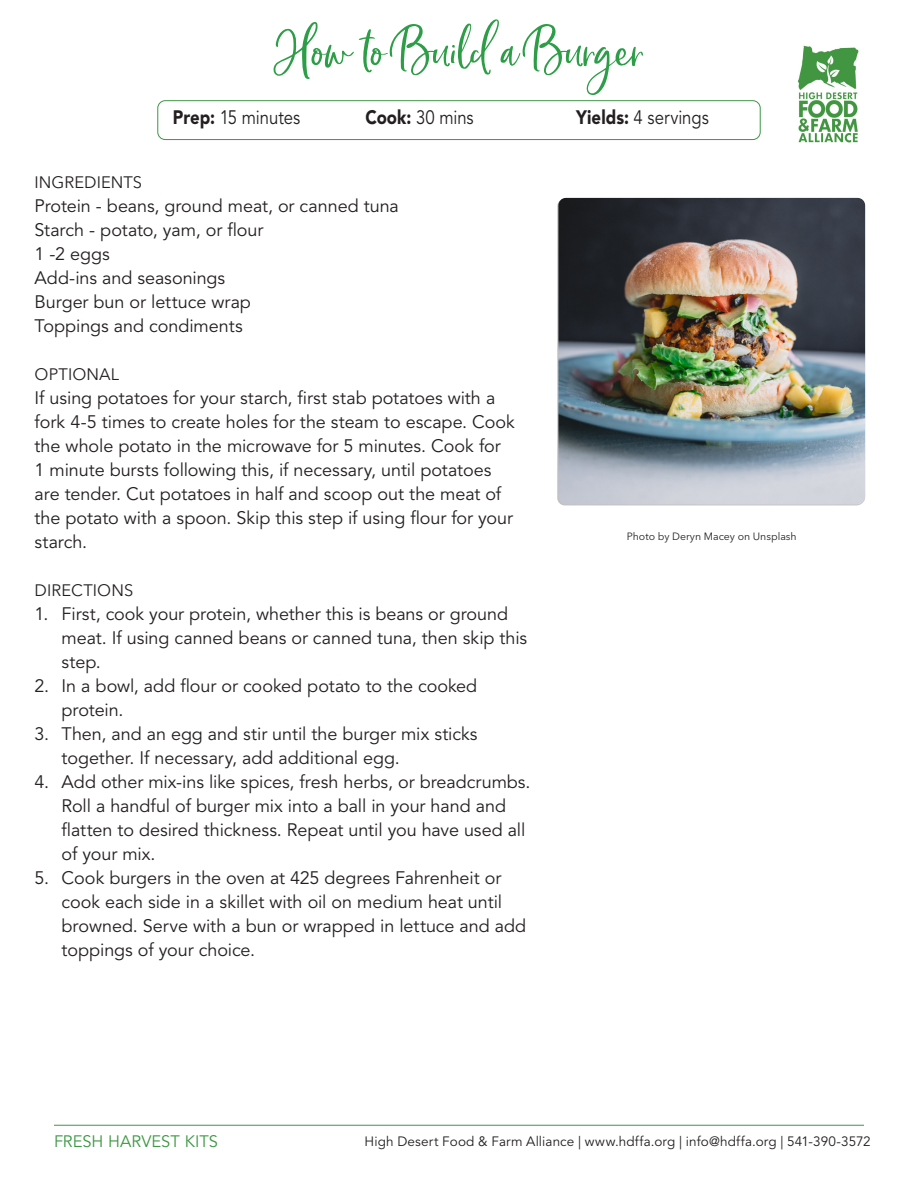
<style>
.page{position:relative;width:918px;height:1188px;background:#fff}
.page>*{position:absolute;margin:0;border:0;box-sizing:border-box;transform-origin:0 0}
.t1{font:73.5px "Chinup Buttercup";color:#2d9e47}
.Body{font:19.35px "Avenir LT Std";letter-spacing:-.005em;color:#231f20;scale:.86 1}
.Body-2{font:18px/24px "Avenir LT Std";letter-spacing:-.005em;color:#231f20}
.Body-3{font:16.5px "Avenir Next LT Pro";letter-spacing:.005em;color:#231f20}
.t2{font:16.5px "Avenir LT Std";letter-spacing:.005em;color:#3d9744}
.t3{font:13.5px "Avenir LT Std";letter-spacing:.01em;color:#231f20}
.t4{font:10.5px "Avenir Next LT Pro";color:#231f20}
.s1{font-weight:900}
</style>
<div class="page">
<div style="left:157px;top:100px;width:604px;height:40px;border:1px solid #3d9744;border-radius:8px"></div>
<img style="left:798px;top:45px;width:61px;height:98px">
<hr style="left:54px;top:1125px;width:810px;height:1px;background:#3d9744">
<img style="left:558px;top:198px;width:307px;height:307px">
<p class="t1" style="left:277px;top:10px;width:367px">How to Build a Burger</p>
<p class="Body" style="left:173px;top:107px;width:150px"><span class="s1">Prep:</span> 15 minutes</p>
<p class="Body" style="left:365px;top:107px;width:128px"><span class="s1">Cook:</span> 30 mins</p>
<p class="Body" style="left:576px;top:107px;width:156px"><span class="s1">Yields:</span> 4 servings</p>
<p class="Body-3" style="left:35px;top:172px;width:109px">INGREDIENTS</p>
<p class="Body-2" style="left:35px;top:194px;width:366px">Protein - beans, ground meat, or canned tuna</p>
<p class="Body-2" style="left:35px;top:218px;width:230px">Starch - potato, yam, or flour</p>
<p class="Body-2" style="left:35px;top:242px;width:77px">1 -2 eggs</p>
<p class="Body-2" style="left:35px;top:266px;width:192px">Add-ins and seasonings</p>
<p class="Body-2" style="left:35px;top:290px;width:218px">Burger bun or lettuce wrap</p>
<p class="Body-2" style="left:35px;top:314px;width:210px">Toppings and condiments</p>
<p class="Body-3" style="left:35px;top:364px;width:86px">OPTIONAL</p>
<p class="Body-2" style="left:35px;top:386px;width:482px">If using potatoes for your starch, first stab potatoes with a fork 4-5 times to create holes for the steam to escape. Cook the whole potato in the microwave for 5 minutes. Cook for 1 minute bursts following this, if necessary, until potatoes are tender. Cut potatoes in half and scoop out the meat of the potato with a spoon. Skip this step if using flour for your starch.</p>
<p class="Body-3" style="left:35px;top:580px;width:100px">DIRECTIONS</p>
<p class="Body-2" style="left:62px;top:602px;width:467px;text-indent:-27px">1. First, cook your protein, whether this is beans or ground meat. If using canned beans or canned tuna, then skip this step.</p>
<p class="Body-2" style="left:62px;top:674px;width:417px;text-indent:-27px">2. In a bowl, add flour or cooked potato to the cooked protein.</p>
<p class="Body-2" style="left:62px;top:722px;width:418px;text-indent:-27px">3. Then, and an egg and stir until the burger mix sticks together. If necessary, add additional egg.</p>
<p class="Body-2" style="left:62px;top:770px;width:470px;text-indent:-27px">4. Add other mix-ins like spices, fresh herbs, or breadcrumbs.<br>Roll a handful of burger mix into a ball in your hand and flatten to desired thickness. Repeat until you have used all of your mix.</p>
<p class="Body-2" style="left:62px;top:866px;width:466px;text-indent:-27px">5. Cook burgers in the oven at 425 degrees Fahrenheit or cook each side in a skillet with oil on medium heat until browned. Serve with a bun or wrapped in lettuce and add toppings of your choice.</p>
<p class="t4" style="left:627px;top:530px;width:171px">Photo by Deryn Macey on Unsplash</p>
<p class="t2" style="left:54px;top:1132px;width:166px">FRESH HARVEST KITS</p>
<p class="t3" style="left:365px;top:1134px;width:508px">High Desert Food &amp; Farm Alliance | www.hdffa.org | info@hdffa.org | 541-390-3572</p>
</div>
